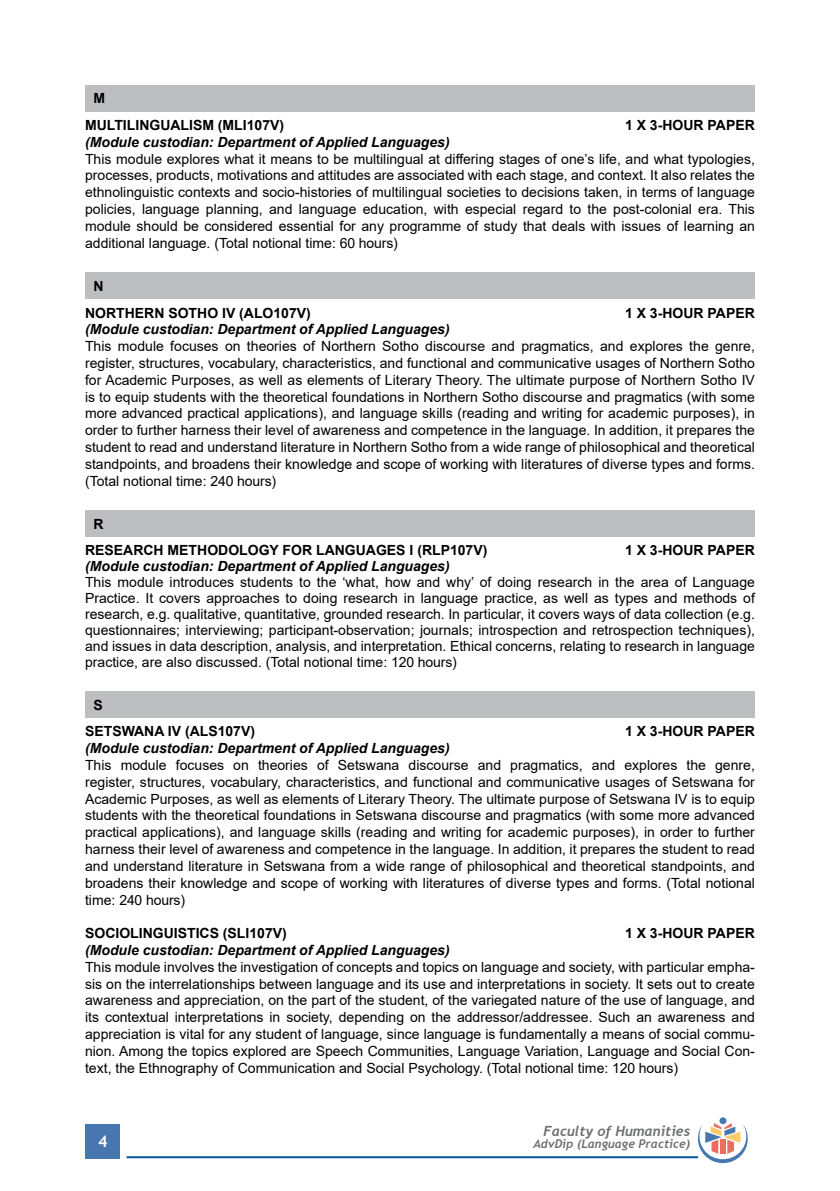
<style>
.page{position:relative;width:840px;height:1191px;background:#fff}
.page>*{position:absolute;margin:0;border:0;box-sizing:border-box;transform-origin:0 0}
.t1{font:700 16px "Trebuchet MS";color:#fff}
.t2{font:14px/16.8px "Arial";color:#000;text-align:justify}
.t3{font:italic 700 14px "Arial";color:#000}
.t4{font:700 14px/26.8px "Arial";color:#000}
.t5{font:italic 700 14px "Trebuchet";color:#6d6e71}
.t6{font:italic 700 12px "Trebuchet";color:#6d6e71}
</style>
<div class="page">
<div style="left:86px;top:1124px;width:34px;height:34px;background:#4777ae"></div>
<hr style="left:126px;top:1156px;width:571px;height:2px;background:#005596">
<div style="left:719px;top:1117px;width:7px;height:7px;background:#4777ae;border-radius:50%"></div>
<svg style="left:697px;top:1123px;width:50px;height:40px"></svg>
<div style="left:85px;top:85px;width:669px;height:26px;background:#bcbec0"></div>
<div style="left:85px;top:272px;width:669px;height:27px;background:#bcbec0"></div>
<div style="left:85px;top:510px;width:669px;height:26px;background:#bcbec0"></div>
<div style="left:85px;top:691px;width:669px;height:26px;background:#bcbec0"></div>
<p class="t4" style="left:85px;top:85px;width:200px;text-indent:8px">M<br>MULTILINGUALISM (MLI107V)</p>
<p class="t4" style="left:624px;top:112px;width:131px">1 X 3-HOUR PAPER</p>
<p class="t3" style="left:85px;top:133px;width:366px">(Module custodian: Department of Applied Languages)</p>
<p class="t2" style="left:85px;top:150px;width:671px">This module explores what it means to be multilingual at differing stages of one’s life, and what typologies, processes, products, motivations and attitudes are associated with each stage, and context. It also relates the ethnolinguistic contexts and socio-histories of multilingual societies to decisions taken, in terms of language policies, language planning, and language education, with especial regard to the post-colonial era. This module should be considered essential for any programme of study that deals with issues of learning an additional language. (Total notional time: 60 hours)</p>
<p class="t4" style="left:85px;top:272px;width:227px;text-indent:8px">N<br>NORTHERN SOTHO IV (ALO107V)</p>
<p class="t4" style="left:624px;top:299px;width:131px">1 X 3-HOUR PAPER</p>
<p class="t3" style="left:85px;top:320px;width:366px">(Module custodian: Department of Applied Languages)</p>
<p class="t2" style="left:85px;top:338px;width:671px">This module focuses on theories of Northern Sotho discourse and pragmatics, and explores the genre, register, structures, vocabulary, characteristics, and functional and communicative usages of Northern Sotho for Academic Purposes, as well as elements of Literary Theory. The ultimate purpose of Northern Sotho IV is to equip students with the theoretical foundations in Northern Sotho discourse and pragmatics (with some more advanced practical applications), and language skills (reading and writing for academic purposes), in order to further harness their level of awareness and competence in the language. In addition, it prepares the student to read and understand literature in Northern Sotho from a wide range of philosophical and theoretical standpoints, and broadens their knowledge and scope of working with literatures of diverse types and forms. (Total notional time: 240 hours)</p>
<p class="t4" style="left:85px;top:511px;width:403px;line-height:26px;text-indent:8px">R<br>RESEARCH METHODOLOGY FOR LANGUAGES I (RLP107V)</p>
<p class="t4" style="left:624px;top:536px;width:131px">1 X 3-HOUR PAPER</p>
<p class="t3" style="left:85px;top:556px;width:366px">(Module custodian: Department of Applied Languages)</p>
<p class="t2" style="left:85px;top:573px;width:671px;line-height:16.2px">This module introduces students to the ‘what, how and why’ of doing research in the area of Language Practice. It covers approaches to doing research in language practice, as well as types and methods of research, e.g. qualitative, quantitative, grounded research. In particular, it covers ways of data collection (e.g. questionnaires; interviewing; participant-observation; journals; introspection and retrospection techniques), and issues in data description, analysis, and interpretation. Ethical concerns, relating to research in language practice, are also discussed. (Total notional time: 120 hours)</p>
<p class="t4" style="left:85px;top:691px;width:171px;text-indent:8px">S<br>SETSWANA IV (ALS107V)</p>
<p class="t4" style="left:624px;top:718px;width:131px">1 X 3-HOUR PAPER</p>
<p class="t3" style="left:85px;top:739px;width:366px">(Module custodian: Department of Applied Languages)</p>
<p class="t2" style="left:85px;top:756px;width:671px">This module focuses on theories of Setswana discourse and pragmatics, and explores the genre, register, structures, vocabulary, characteristics, and functional and communicative usages of Setswana for Academic Purposes, as well as elements of Literary Theory. The ultimate purpose of Setswana IV is to equip students with the theoretical foundations in Setswana discourse and pragmatics (with some more advanced practical applications), and language skills (reading and writing for academic purposes), in order to further harness their level of awareness and competence in the language. In addition, it prepares the student to read and understand literature in Setswana from a wide range of philosophical and theoretical standpoints, and broadens their knowledge and scope of working with literatures of diverse types and forms. (Total notional time: 240 hours)</p>
<p class="t4" style="left:85px;top:920px;width:203px">SOCIOLINGUISTICS (SLI107V)</p>
<p class="t4" style="left:624px;top:920px;width:131px">1 X 3-HOUR PAPER</p>
<p class="t3" style="left:85px;top:940px;width:366px">(Module custodian: Department of Applied Languages)</p>
<p class="t2" style="left:85px;top:958px;width:671px">This module involves the investigation of concepts and topics on language and society, with particular empha&shy;sis on the interrelationships between language and its use and interpretations in society. It sets out to create awareness and appreciation, on the part of the student, of the variegated nature of the use of language, and its contextual interpretations in society, depending on the addressor/addressee. Such an awareness and appreciation is vital for any student of language, since language is fundamentally a means of social commu&shy;nion. Among the topics explored are Speech Communities, Language Variation, Language and Social Con&shy;text, the Ethnography of Communication and Social Psychology. (Total notional time: 120 hours)</p>
<p class="t1" style="left:98px;top:1131px;width:11px">4</p>
<p class="t5" style="left:543px;top:1121px;width:148px">Faculty of Humanities</p>
<p class="t6" style="left:533px;top:1135px;width:158px">AdvDip (Language Practice)</p>
</div>
